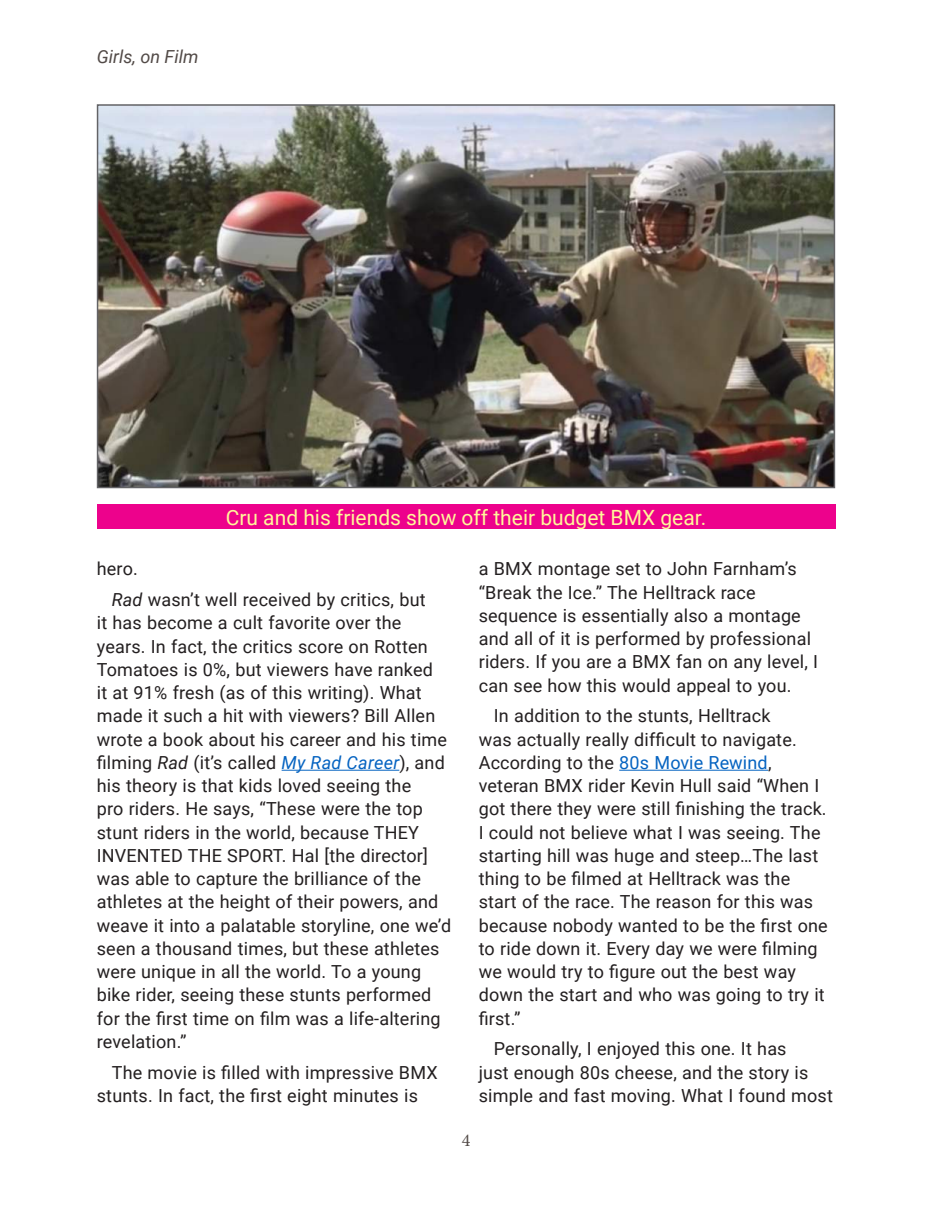
<style>
.page{position:relative;width:932px;height:1215px;background:#fff}
.page>*{position:absolute;margin:0;border:0;box-sizing:border-box;transform-origin:0 0}
.t1{font:21px "Roboto";color:#fff79a}
.t2{font:18px/23.2px "Roboto";letter-spacing:.01em;color:#231f20}
.t3{font:italic 18px "Roboto";color:#524a47}
.t4{font:18px "Minion Pro";color:#524a47}
.s1{font-style:italic}
.s2{font-style:italic;color:#0563c1}
.s3{color:#0563c1}
</style>
<div class="page">
<hr style="left:281px;top:770px;width:118px;height:1px;background:#0563c1">
<hr style="left:619px;top:770px;width:149px;height:1px;background:#0563c1">
<img style="left:100px;top:107px;width:732px;height:378px">
<div style="left:97px;top:104px;width:738px;height:384px;border:2px solid #636366"></div>
<div style="left:97px;top:505px;width:738px;height:24px;background:#ed028c"></div>
<p class="t3" style="left:97px;top:44px;width:103px">Girls, on Film</p>
<p class="t1" style="left:226px;top:503px;width:482px">Cru and his friends show off their budget BMX gear.</p>
<p class="t2" style="left:112px;top:553px;width:315px;line-height:30.8px;text-indent:-15px">hero.<br><span class="s1">Rad</span> wasn’t well received by critics, but</p>
<p class="t2" style="left:97px;top:611px;width:356px">it has become a cult favorite over the years. In fact, the critics score on Rotten Tomatoes is 0%, but viewers have ranked<br>it at 91% fresh (as of this writing). What made it such a hit with viewers? Bill Allen wrote a book about his career and his time filming <span class="s1">Rad</span> (it’s called <span class="s2">My Rad Career</span>), and his theory is that kids loved seeing the<br>pro riders. He says, “These were the top stunt riders in the world, because THEY INVENTED THE SPORT. Hal [the director] was able to capture the brilliance of the athletes at the height of their powers, and weave it into a palatable storyline, one we’d seen a thousand times, but these athletes were unique in all the world. To a young bike rider, seeing these stunts performed for the first time on film was a life-altering revelation.”</p>
<p class="t2" style="left:97px;top:1060px;width:342px;text-indent:15px">The movie is filled with impressive BMX stunts. In fact, the first eight minutes is</p>
<p class="t2" style="left:478px;top:557px;width:341px">a BMX montage set to John Farnham’s “Break the Ice.” The Helltrack race sequence is essentially also a montage and all of it is performed by professional riders. If you are a BMX fan on any level, I can see how this would appeal to you.</p>
<p class="t2" style="left:478px;top:704px;width:350px;text-indent:15px">In addition to the stunts, Helltrack<br>was actually really difficult to navigate.<br>According to the <span class="s3">80s Movie Rewind</span>, veteran BMX rider Kevin Hull said “When I got there they were still finishing the track.<br>I could not believe what I was seeing. The starting hill was huge and steep…The last thing to be filmed at Helltrack was the start of the race. The reason for this was because nobody wanted to be the first one to ride down it. Every day we were filming we would try to figure out the best way down the start and who was going to try it first.”</p>
<p class="t2" style="left:478px;top:1037px;width:355px;text-indent:15px">Personally, I enjoyed this one. It has<br>just enough 80s cheese, and the story is simple and fast moving. What I found most</p>
<p class="t4" style="left:461px;top:1128px;width:10px">4</p>
</div>
